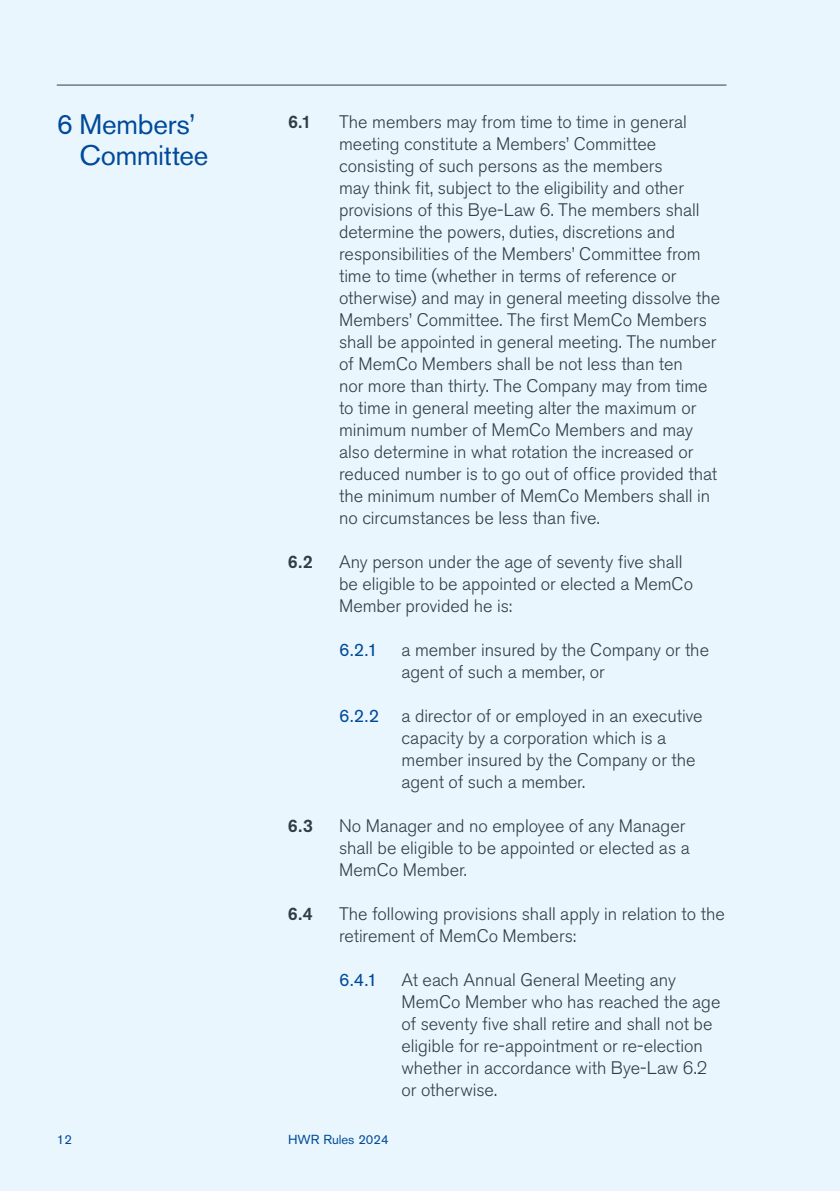
<style>
.page{position:relative;width:840px;height:1191px;background:#fff}
.page>*{position:absolute;margin:0;border:0;box-sizing:border-box;transform-origin:0 0}
.t1{font:28px/31px "Akzidenz Grotesk BE";letter-spacing:-.01em;color:#004a9a}
.t2{font:300 18px/22px "Akzidenz Grotesk BE";color:#313c46}
.t3{font:500 18px "Akzidenz Grotesk BE";color:#313c46}
.t4{font:18px "Akzidenz Grotesk BE";color:#004a9a}
.t5{font:13px "Akzidenz Grotesk BE";color:#004a9a}
.s1{font-weight:400;color:#004a9a}
</style>
<div class="page">
<div style="left:0;top:0;width:839px;height:1191px;background:#eaf6fe"></div>
<hr style="left:57px;top:85px;width:669px;height:1px;background:#313c46">
<h1 class="t1" style="left:79px;top:109px;width:130px;text-indent:-23px">6 Members’<br>Committee</h1>
<p class="t3" style="left:288px;top:110px;width:25px">6.1</p>
<p class="t2" style="left:339px;top:111px;width:382px">The members may from time to time in general meeting constitute a Members’ Committee consisting of such persons as the members<br>may think fit, subject to the eligibility and other provisions of this Bye-Law 6. The members shall determine the powers, duties, discretions and responsibilities of the Members’ Committee from time to time (whether in terms of reference or otherwise) and may in general meeting dissolve the Members’ Committee. The first MemCo Members shall be appointed in general meeting. The number of MemCo Members shall be not less than ten<br>nor more than thirty. The Company may from time to time in general meeting alter the maximum or minimum number of MemCo Members and may also determine in what rotation the increased or reduced number is to go out of office provided that the minimum number of MemCo Members shall in no circumstances be less than five.</p>
<p class="t3" style="left:288px;top:550px;width:27px">6.2</p>
<p class="t2" style="left:339px;top:551px;width:355px">Any person under the age of seventy five shall be eligible to be appointed or elected a MemCo<br>Member provided he is:</p>
<p class="t4" style="left:339px;top:639px;width:40px">6.2.1</p>
<p class="t2" style="left:401px;top:639px;width:309px">a member insured by the Company or the agent of such a member, or</p>
<p class="t2" style="left:401px;top:705px;width:302px;text-indent:-62px"><span class="s1">6.2.2</span> a director of or employed in an executive capacity by a corporation which is a member insured by the Company or the agent of such a member.</p>
<p class="t3" style="left:288px;top:814px;width:26px">6.3</p>
<p class="t2" style="left:339px;top:815px;width:352px">No Manager and no employee of any Manager shall be eligible to be appointed or elected as a<br>MemCo Member.</p>
<p class="t3" style="left:288px;top:902px;width:26px">6.4</p>
<p class="t2" style="left:339px;top:903px;width:387px">The following provisions shall apply in relation to the retirement of MemCo Members:</p>
<p class="t4" style="left:339px;top:969px;width:40px">6.4.1</p>
<p class="t2" style="left:401px;top:969px;width:320px">At each Annual General Meeting any MemCo Member who has reached the age of seventy five shall retire and shall not be eligible for re-appointment or re-election whether in accordance with Bye-Law 6.2 or otherwise.</p>
<p class="t5" style="left:57px;top:1131px;width:17px">12</p>
<p class="t5" style="left:288px;top:1131px;width:102px">HWR Rules 2024</p>
</div>
